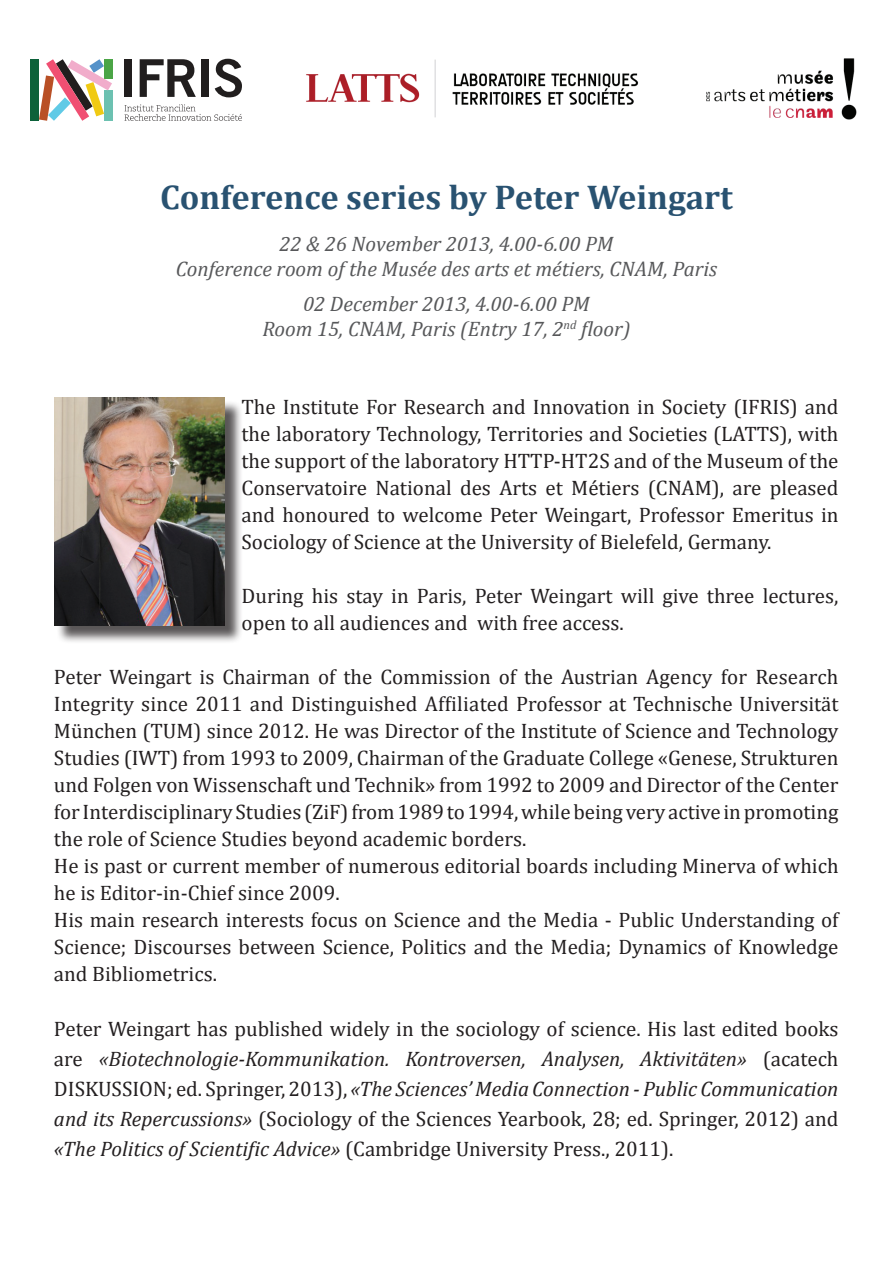
<style>
.page{position:relative;width:893px;height:1263px;background:#fff}
.page>*{position:absolute;margin:0;border:0;box-sizing:border-box;transform-origin:0 0}
.t1{font:700 34.5px "Cambria";color:#295271}
.t2{font:21px/27px "Cambria";color:#231f20;text-align:justify}
.t3{font:italic 21px/25.2px "Cambria";color:#57585a;text-align:center}
.s1{font-style:italic}
</style>
<div class="page">
<div style="left:56px;top:400px;width:188px;height:244px;background:#231f20;opacity:.75"></div>
<img style="left:54px;top:398px;width:171px;height:227px">
<img style="left:306px;top:59px;width:333px;height:59px">
<div style="left:125px;top:59px;width:7px;height:38px;background:#211e1e"></div>
<svg style="left:140px;top:59px;width:56px;height:38px"></svg>
<div style="left:202px;top:59px;width:7px;height:38px;background:#211e1e"></div>
<svg style="left:215px;top:59px;width:27px;height:38px"></svg>
<div style="left:31px;top:59px;width:8px;height:62px;background:#0d613a"></div>
<svg style="left:39px;top:59px;width:73px;height:62px"></svg>
<svg style="left:125px;top:104px;width:117px;height:17px"></svg>
<img style="left:706px;top:58px;width:151px;height:62px">
<h1 class="t1" style="left:160px;top:176px;width:574px">Conference series by Peter Weingart</h1>
<p class="t3" style="left:176px;top:231px;width:543px">22 &amp; 26 November 2013, 4.00-6.00 PM<br>Conference room of the Musée des arts et métiers, CNAM, Paris</p>
<p class="t3" style="left:262px;top:291px;width:370px">02 December 2013, 4.00-6.00 PM<br>Room 15, CNAM, Paris (Entry 17, 2<sup>nd</sup> floor)</p>
<p class="t2" style="left:242px;top:393px;width:599px">The Institute For Research and Innovation in Society (IFRIS) and the laboratory Technology, Territories and Societies (LATTS), with the support of the laboratory HTTP-HT2S and of the Museum of the Conservatoire National des Arts et Métiers (CNAM), are pleased and honoured to welcome Peter Weingart, Professor Emeritus in Sociology of Science at the University of Bielefeld, Germany.</p>
<p class="t2" style="left:242px;top:582px;width:598px">During his stay in Paris, Peter Weingart will give three lectures, open to all audiences and with free access.</p>
<p class="t2" style="left:54px;top:663px;width:786px;text-align:left">Peter Weingart is Chairman of the Commission of the Austrian Agency for Research Integrity since 2011 and Distinguished Affiliated Professor at Technische Universität München (TUM) since 2012. He was Director of the Institute of Science and Technology Studies (IWT) from 1993 to 2009, Chairman of the Graduate College «Genese, Strukturen und Folgen von Wissenschaft und Technik» from 1992 to 2009 and Director of the Center for Interdisciplinary Studies (ZiF) from 1989 to 1994, while being very active in promoting the role of Science Studies beyond academic borders.<br>He is past or current member of numerous editorial boards including Minerva of which he is Editor-in-Chief since 2009.<br>His main research interests focus on Science and the Media - Public Understanding of Science; Discourses between Science, Politics and the Media; Dynamics of Knowledge and Bibliometrics.</p>
<p class="t2" style="left:54px;top:1014px;width:786px;line-height:30px">Peter Weingart has published widely in the sociology of science. His last edited books are <span class="s1">«Biotechnologie-Kommunikation. Kontroversen, Analysen, Aktivitäten»</span> (acatech DISKUSSION; ed. Springer, 2013), <span class="s1">«The Sciences’ Media Connection - Public Communication and its Repercussions»</span> (Sociology of the Sciences Yearbook, 28; ed. Springer, 2012) and <span class="s1">«The Politics of Scientific Advice»</span> (Cambridge University Press., 2011).</p>
</div>
